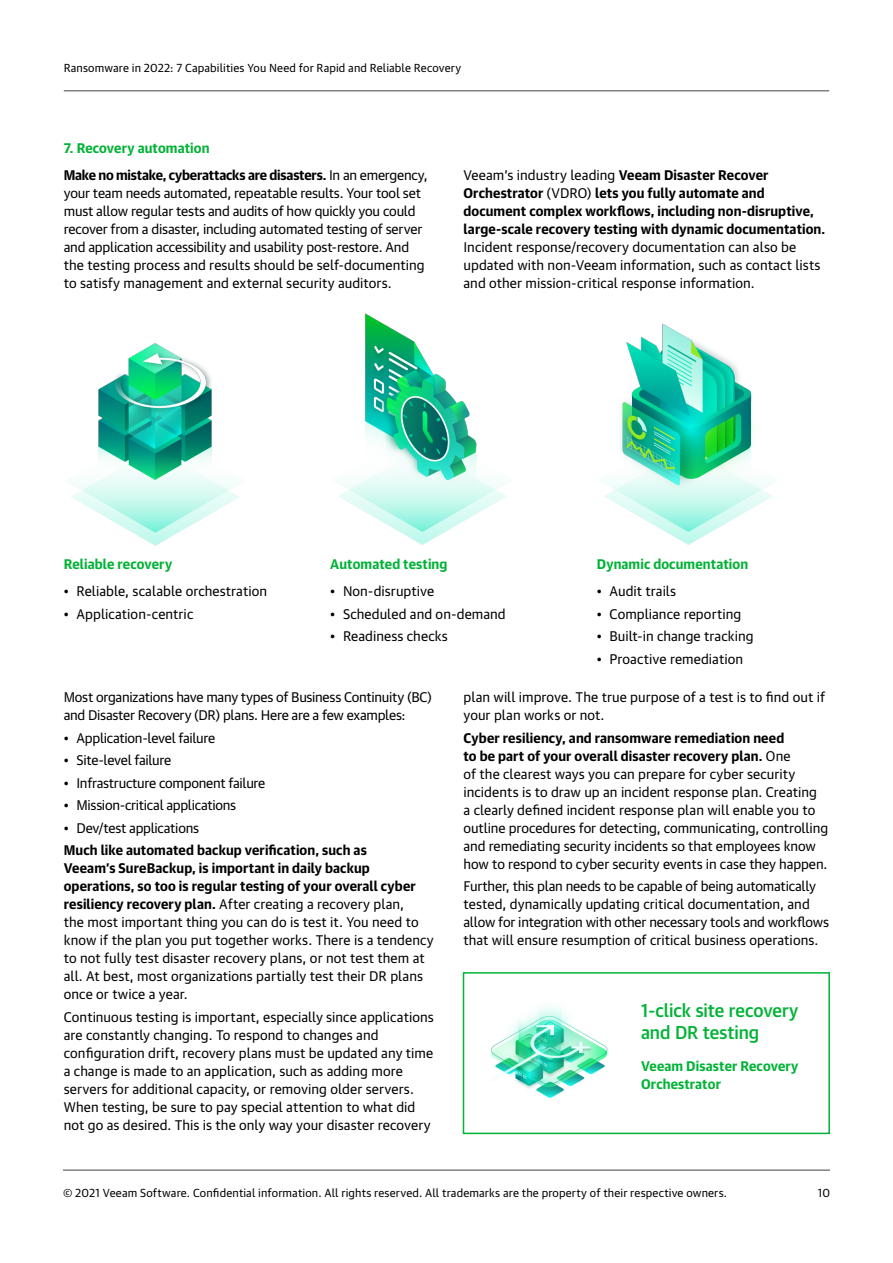
<style>
.page{position:relative;width:893px;height:1263px;background:#fff}
.page>*{position:absolute;margin:0;border:0;box-sizing:border-box;transform-origin:0 0}
.Subtitle_12{font:500 18px/22.5px "Guardian Text Sans Cy";letter-spacing:-.005em;color:#00b336}
.body_text_9__max_5_c{font:13.5px/18px "Guardian Text Sans Cy";color:#000}
.body_text_9__max_5_c-2{font:13.5px/18px "Guardian Text Sans Cy";letter-spacing:-.02em;color:#000}
.Subtitle_9{font:700 13.5px/18px "Guardian Text Sans Cy";letter-spacing:.005em;color:#00b336}
.body_text_9__max_5_c-3{font:13.5px "Guardian Text Sans Cy";letter-spacing:-.025em;color:#000}
.t1{font:11.25px "Guardian Text Sans Cy";letter-spacing:.01em;color:#000}
.s1{font-weight:700}
</style>
<div class="page">
<hr style="left:63px;top:1169px;width:767px;height:2px;background:#808285">
<hr style="left:64px;top:90px;width:765px;height:2px;background:#808285">
<div style="left:463px;top:972px;width:367px;height:162px;border:2px solid #00b336"></div>
<img style="left:491px;top:1007px;width:117px;height:91px">
<img style="left:70px;top:343px;width:170px;height:203px">
<img style="left:338px;top:313px;width:169px;height:232px">
<img style="left:604px;top:323px;width:169px;height:222px">
<p class="t1" style="left:64px;top:58px;width:399px">Ransomware in 2022: 7 Capabilities You Need for Rapid and Reliable Recovery</p>
<p class="Subtitle_9" style="left:64px;top:138px;width:147px">7. Recovery automation</p>
<p class="body_text_9__max_5_c" style="left:64px;top:165px;width:365px"><span class="s1">Make no mistake, cyberattacks are disasters.</span> In an emergency, your team needs automated, repeatable results. Your tool set must allow regular tests and audits of how quickly you could recover from a disaster, including automated testing of server and application accessibility and usability post-restore. And the testing process and results should be self-documenting to satisfy management and external security auditors.</p>
<p class="body_text_9__max_5_c" style="left:463px;top:165px;width:362px">Veeam’s industry leading <span class="s1">Veeam Disaster Recover Orchestrator</span> (VDRO) <span class="s1">lets you fully automate and document complex workflows, including non-disruptive, large-scale recovery testing with dynamic documentation.<br></span>Incident response/recovery documentation can also be updated with non-Veeam information, such as contact lists and other mission-critical response information.</p>
<p class="Subtitle_9" style="left:64px;top:554px;width:110px">Reliable recovery</p>
<p class="body_text_9__max_5_c" style="left:64px;top:581px;width:205px">• Reliable, scalable orchestration</p>
<p class="body_text_9__max_5_c" style="left:64px;top:603px;width:131px">• Application-centric</p>
<p class="Subtitle_9" style="left:330px;top:554px;width:119px">Automated testing</p>
<p class="body_text_9__max_5_c" style="left:330px;top:581px;width:105px">• Non-disruptive</p>
<p class="body_text_9__max_5_c" style="left:330px;top:603px;width:177px">• Scheduled and on-demand</p>
<p class="body_text_9__max_5_c" style="left:330px;top:626px;width:119px">• Readiness checks</p>
<p class="Subtitle_9" style="left:597px;top:554px;width:153px">Dynamic documentation</p>
<p class="body_text_9__max_5_c" style="left:597px;top:581px;width:81px">• Audit trails</p>
<p class="body_text_9__max_5_c" style="left:597px;top:603px;width:146px">• Compliance reporting</p>
<p class="body_text_9__max_5_c" style="left:597px;top:626px;width:158px">• Built-in change tracking</p>
<p class="body_text_9__max_5_c" style="left:597px;top:648px;width:148px">• Proactive remediation</p>
<p class="body_text_9__max_5_c-2" style="left:64px;top:687px;width:370px">Most organizations have many types of Business Continuity (BC) and Disaster Recovery (DR) plans. Here are a few examples:</p>
<p class="body_text_9__max_5_c-2" style="left:64px;top:727px;width:153px">• Application-level failure</p>
<p class="body_text_9__max_5_c-3" style="left:64px;top:749px;width:109px">• Site-level failure</p>
<p class="body_text_9__max_5_c-2" style="left:64px;top:772px;width:203px">• Infrastructure component failure</p>
<p class="body_text_9__max_5_c-2" style="left:64px;top:795px;width:174px">• Mission-critical applications</p>
<p class="body_text_9__max_5_c-2" style="left:64px;top:817px;width:137px">• Dev/test applications</p>
<p class="body_text_9__max_5_c" style="left:64px;top:840px;width:371px"><span class="s1">Much like automated backup verification, such as<br>Veeam’s SureBackup, is important in daily backup operations, so too is regular testing of your overall cyber resiliency recovery plan.</span> After creating a recovery plan,<br>the most important thing you can do is test it. You need to know if the plan you put together works. There is a tendency to not fully test disaster recovery plans, or not test them at all. At best, most organizations partially test their DR plans once or twice a year.</p>
<p class="body_text_9__max_5_c" style="left:64px;top:1006px;width:371px">Continuous testing is important, especially since applications are constantly changing. To respond to changes and configuration drift, recovery plans must be updated any time a change is made to an application, such as adding more servers for additional capacity, or removing older servers.<br>When testing, be sure to pay special attention to what did not go as desired. This is the only way your disaster recovery</p>
<p class="body_text_9__max_5_c" style="left:463px;top:687px;width:363px">plan will improve. The true purpose of a test is to find out if your plan works or not.</p>
<p class="body_text_9__max_5_c" style="left:463px;top:727px;width:366px"><span class="s1">Cyber resiliency, and ransomware remediation need<br>to be part of your overall disaster recovery plan.</span> One<br>of the clearest ways you can prepare for cyber security incidents is to draw up an incident response plan. Creating<br>a clearly defined incident response plan will enable you to outline procedures for detecting, communicating, controlling and remediating security incidents so that employees know how to respond to cyber security events in case they happen.</p>
<p class="body_text_9__max_5_c" style="left:463px;top:876px;width:367px">Further, this plan needs to be capable of being automatically tested, dynamically updating critical documentation, and allow for integration with other necessary tools and workflows that will ensure resumption of critical business operations.</p>
<p class="Subtitle_12" style="left:641px;top:997px;width:159px">1-click site recovery and DR testing</p>
<p class="Subtitle_9" style="left:641px;top:1055px;width:159px">Veeam Disaster Recovery<br>Orchestrator</p>
<p class="t1" style="left:63px;top:1184px;width:666px">© 2021 Veeam Software. Confidential information. All rights reserved. All trademarks are the property of their respective owners.</p>
<p class="t1" style="left:818px;top:1184px;width:14px">10</p>
</div>
